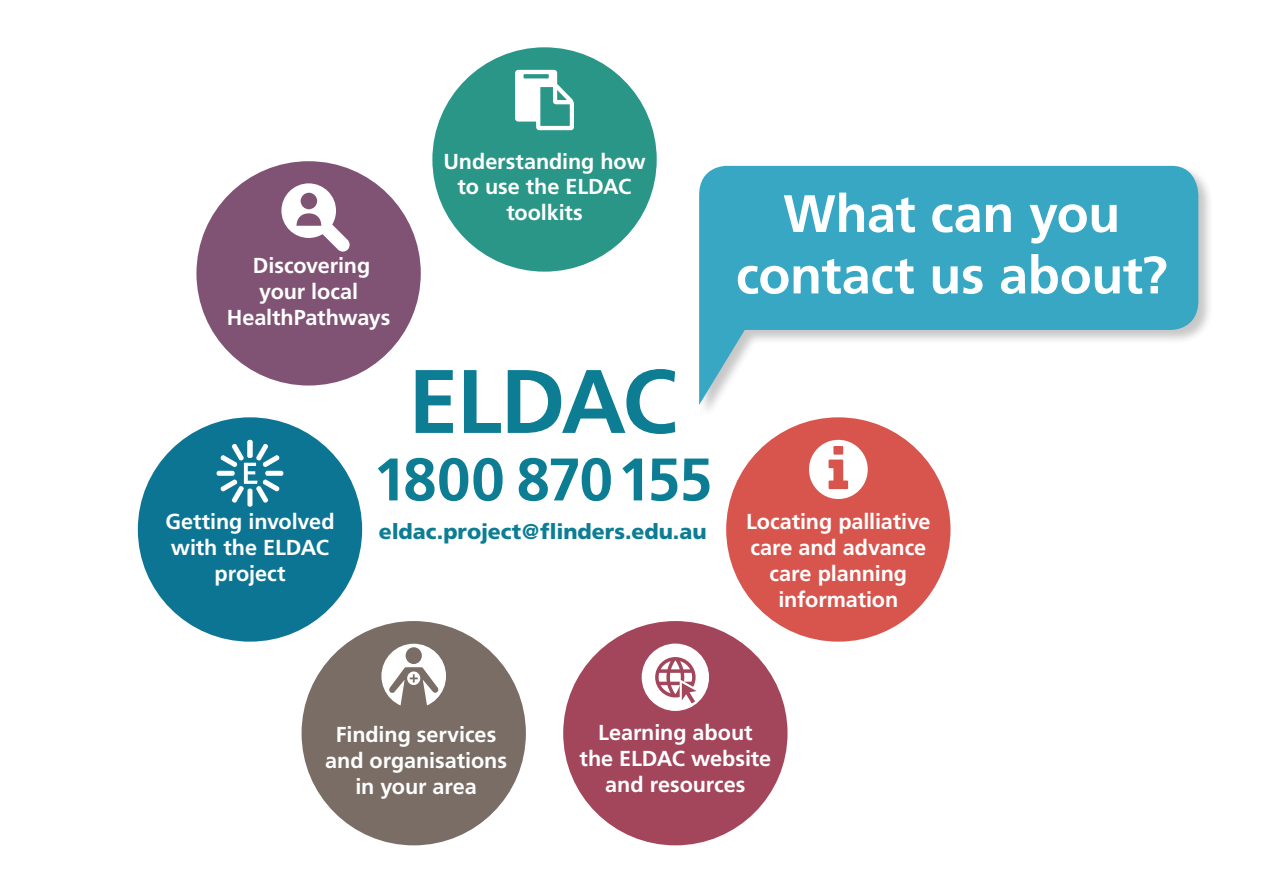
<style>
.page{position:relative;width:1263px;height:893px;background:#fff}
.page>*{position:absolute;margin:0;border:0;box-sizing:border-box;transform-origin:0 0}
.Contact{font:700 90px "Frutiger LT Std";letter-spacing:-.03em;color:#0d7d94}
.Contact-2{font:700 60px "Frutiger LT Std";letter-spacing:-.025em;color:#0d7d94}
.Main_Heading{font:700 52.5px/61.5px "Frutiger LT Std";letter-spacing:-.01em;color:#fff;text-align:center}
.Text_Heading{font:700 21.6px/26px "Frutiger LT Std";letter-spacing:-.005em;color:#fff;text-align:center}
.t1{font:900 21.3px "Frutiger";color:#0d7d94}
</style>
<div class="page">
<div style="left:726px;top:417px;width:224px;height:225px;background:#d8554d;border-radius:50%"></div>
<div style="left:196px;top:161px;width:225px;height:224px;background:#805375;border-radius:50%"></div>
<div style="left:432px;top:47px;width:225px;height:225px;background:#299687;border-radius:50%"></div>
<div style="left:563px;top:621px;width:224px;height:224px;background:#a3455b;border-radius:50%"></div>
<div style="left:302px;top:621px;width:224px;height:224px;background:#796d65;border-radius:50%"></div>
<div style="left:138px;top:417px;width:224px;height:225px;background:#0d7594;border-radius:50%"></div>
<div style="left:698px;top:165px;width:516px;height:254px;background:#231f20;opacity:.25"></div>
<svg style="left:699px;top:166px;width:499px;height:239px;fill:#38a7c4"></svg>
<svg style="left:809px;top:440px;width:59px;height:59px"></svg>
<svg style="left:281px;top:183px;width:69px;height:69px"></svg>
<svg style="left:515px;top:70px;width:59px;height:60px"></svg>
<div style="left:642px;top:644px;width:67px;height:67px;background:#fff;border-radius:50%"></div>
<svg style="left:655px;top:657px;width:42px;height:46px"></svg>
<div style="left:381px;top:644px;width:65px;height:64px;background:#fff;border-radius:50%"></div>
<div style="left:406px;top:647px;width:16px;height:17px;background:#796d65;border-radius:50%"></div>
<svg style="left:389px;top:667px;width:50px;height:41px"></svg>
<div style="left:265px;top:471px;width:18px;height:5px;background:#fff;border-radius:2px"></div>
<div style="left:247px;top:489px;width:5px;height:18px;background:#fff;border-radius:2px"></div>
<div style="left:217px;top:471px;width:18px;height:5px;background:#fff;border-radius:2px"></div>
<div style="left:247px;top:440px;width:5px;height:18px;background:#fff;border-radius:2px"></div>
<svg style="left:220px;top:444px;width:60px;height:59px"></svg>
<h1 class="Text_Heading" style="left:227px;top:253px;width:165px">Discovering your local<br>HealthPathways</h1>
<h1 class="Text_Heading" style="left:443px;top:148px;width:204px">Understanding how to use the ELDAC toolkits</h1>
<h1 class="Text_Heading" style="left:165px;top:509px;width:171px">Getting involved with the ELDAC project</h1>
<h2 class="Contact" style="left:408px;top:349px;width:270px">ELDAC</h2>
<h2 class="Contact-2" style="left:373px;top:444px;width:341px">1800 870 155</h2>
<p class="t1" style="left:379px;top:518px;width:329px">eldac.project@flinders.edu.au</p>
<h1 class="Main_Heading" style="left:736px;top:183px;width:433px">What can you contact us about?</h1>
<h1 class="Text_Heading" style="left:746px;top:509px;width:186px">Locating palliative care and advance care planning information</h1>
<h1 class="Text_Heading" style="left:325px;top:721px;width:183px">Finding services and organisations in your area</h1>
<h1 class="Text_Heading" style="left:580px;top:720px;width:193px">Learning about the ELDAC website and resources</h1>
</div>
